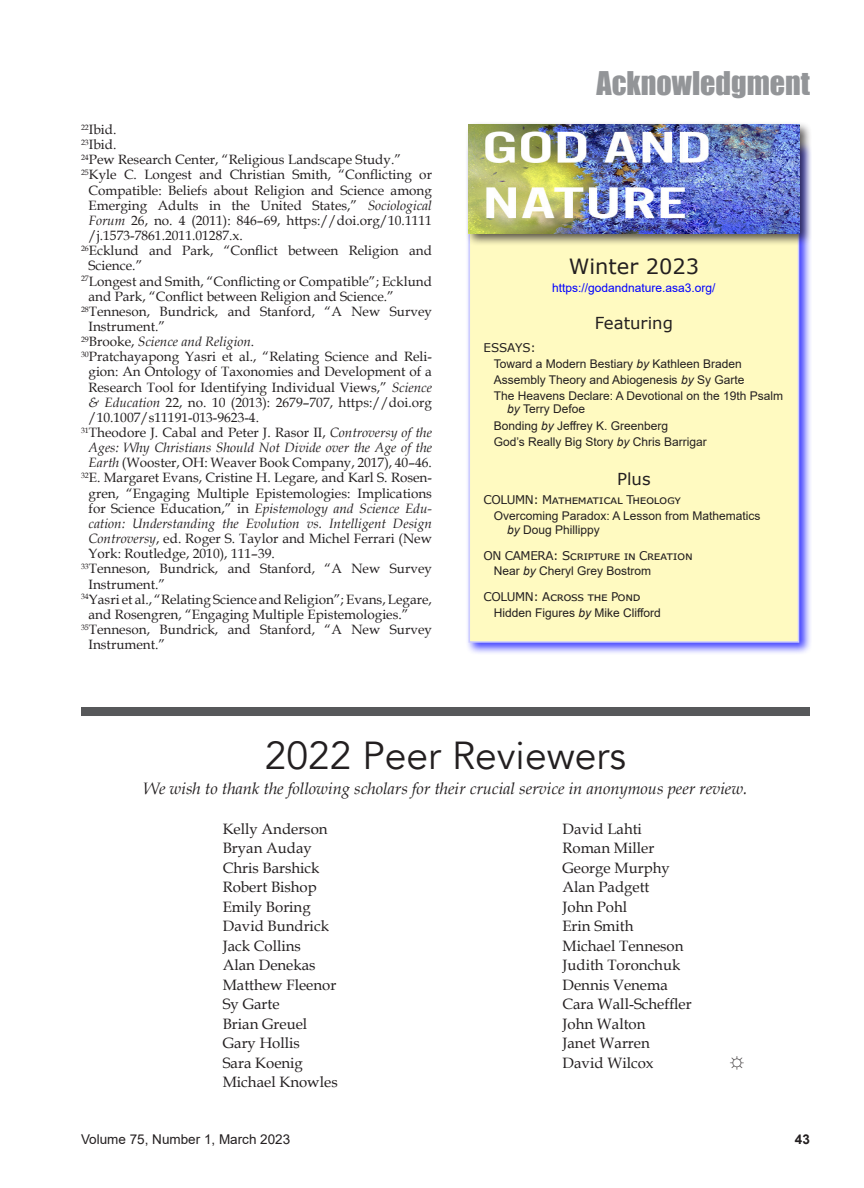
<style>
.page{position:relative;width:864px;height:1188px;background:#fff}
.page>*{position:absolute;margin:0;border:0;box-sizing:border-box;transform-origin:0 0}
.t1{font:39px "Avenir";color:#231f20}
.t2{font:30px "Impact";color:#939598}
.t3{font:21px "Verdana";color:#231f20}
.t4{font:italic 16.5px "Book Antiqua";color:#231f20}
.t5{font:16.5px "Verdana";color:#231f20}
.t6{font:15px/19.5px "Book Antiqua";color:#231f20}
.t7{font:13.5px "Book Antiqua";color:#231f20}
.t8{font:italic 13.5px "Book Antiqua";color:#231f20}
.t9{font:13.5px "Arial";color:#231f20}
.t10{font:700 13.5px "Arial";color:#231f20}
.t11{font:12px/16.2px "Arial";color:#231f20}
.t12{font:12px "Verdana";letter-spacing:-.035em;color:#231f20}
.t13{font:12px "Arial";color:#00f}
.s1{font-style:italic}
.s2{font-style:normal}
</style>
<div class="page">
<div style="left:81px;top:707px;width:729px;height:9px;background:#57585a"></div>
<div style="left:465px;top:140px;width:347px;height:515px;background:#00f;opacity:.75"></div>
<div style="left:469px;top:144px;width:330px;height:498px;background:#fffac1"></div>
<div style="left:469px;top:143px;width:330px;height:500px;border:2px solid #ccf"></div>
<div style="left:465px;top:121px;width:347px;height:125px;background:#231f20;opacity:.75"></div>
<img style="left:469px;top:124px;width:330px;height:109px">
<p class="t7" style="left:81px;top:120px;width:37px"><sup>22</sup>Ibid.</p>
<p class="t7" style="left:81px;top:135px;width:37px"><sup>23</sup>Ibid.</p>
<p class="t7" style="left:81px;top:150px;width:322px"><sup>24</sup>Pew Research Center, “Religious Landscape Study.”</p>
<p class="t7" style="left:81px;top:165px;width:353px"><sup>25</sup>Kyle C. Longest and Christian Smith, “Conflicting or</p>
<p class="t7" style="left:89px;top:181px;width:345px">Compatible: Beliefs about Religion and Science among</p>
<p class="t7" style="left:89px;top:196px;width:345px">Emerging Adults in the United States,” <span class="s1">Sociological</span></p>
<p class="t7" style="left:89px;top:211px;width:345px"><span class="s1">Forum</span> 26, no. 4 (2011): 846–69, https://doi.org/10.1111</p>
<p class="t7" style="left:89px;top:226px;width:156px">/j.1573-7861.2011.01287.x.</p>
<p class="t7" style="left:81px;top:241px;width:353px"><sup>26</sup>Ecklund and Park, “Conflict between Religion and</p>
<p class="t7" style="left:89px;top:256px;width:55px">Science.”</p>
<p class="t7" style="left:81px;top:272px;width:353px"><sup>27</sup>Longest and Smith, “Conflicting or Compatible”; Ecklund</p>
<p class="t7" style="left:89px;top:287px;width:307px">and Park, “Conflict between Religion and Science.”</p>
<p class="t7" style="left:81px;top:302px;width:353px"><sup>28</sup>Tenneson, Bundrick, and Stanford, “A New Survey</p>
<p class="t7" style="left:89px;top:317px;width:78px">Instrument.”</p>
<p class="t8" style="left:81px;top:332px;width:175px"><sup>29</sup><span class="s2">Brooke,</span> Science and Religion<span class="s2">.</span></p>
<p class="t7" style="left:81px;top:347px;width:353px"><sup>30</sup>Pratchayapong Yasri et al., “Relating Science and Reli-</p>
<p class="t7" style="left:89px;top:362px;width:345px">gion: An Ontology of Taxonomies and Development of a</p>
<p class="t7" style="left:89px;top:378px;width:345px">Research Tool for Identifying Individual Views,” <span class="s1">Science</span></p>
<p class="t7" style="left:89px;top:393px;width:345px"><span class="s1">&amp; Education</span> 22, no. 10 (2013): 2679–707, https://doi.org</p>
<p class="t7" style="left:89px;top:408px;width:172px">/10.1007/s11191-013-9623-4.</p>
<p class="t7" style="left:81px;top:423px;width:352px"><sup>31</sup>Theodore J. Cabal and Peter J. Rasor II, <span class="s1">Controversy of the</span></p>
<p class="t8" style="left:89px;top:438px;width:345px">Ages: Why Christians Should Not Divide over the Age of the</p>
<p class="t7" style="left:89px;top:453px;width:345px"><span class="s1">Earth</span> (Wooster, OH: Weaver Book Company, 2017), 40–46.</p>
<p class="t7" style="left:81px;top:468px;width:353px"><sup>32</sup>E. Margaret Evans, Cristine H. Legare, and Karl S. Rosen-</p>
<p class="t7" style="left:89px;top:484px;width:345px">gren, “Engaging Multiple Epistemologies: Implications</p>
<p class="t8" style="left:89px;top:499px;width:345px"><span class="s2">for Science Education,” in</span> Epistemology and Science Edu-</p>
<p class="t8" style="left:89px;top:514px;width:345px">cation: Understanding the Evolution vs. Intelligent Design</p>
<p class="t7" style="left:89px;top:529px;width:345px"><span class="s1">Controversy</span>, ed. Roger S. Taylor and Michel Ferrari (New</p>
<p class="t7" style="left:89px;top:544px;width:188px">York: Routledge, 2010), 111–39.</p>
<p class="t7" style="left:81px;top:559px;width:353px"><sup>33</sup>Tenneson, Bundrick, and Stanford, “A New Survey</p>
<p class="t7" style="left:89px;top:575px;width:78px">Instrument.”</p>
<p class="t7" style="left:81px;top:590px;width:353px"><sup>34</sup>Yasri et al., “Relating Science and Religion”; Evans, Legare,</p>
<p class="t7" style="left:89px;top:605px;width:322px">and Rosengren, “Engaging Multiple Epistemologies.”</p>
<p class="t7" style="left:81px;top:620px;width:353px"><sup>35</sup>Tenneson, Bundrick, and Stanford, “A New Survey</p>
<p class="t7" style="left:89px;top:635px;width:78px">Instrument.”</p>
<h2 class="t2" style="left:596px;top:60px;width:215px">Acknowledgment</h2>
<h3 class="t3" style="left:569px;top:252px;width:132px">Winter 2023</h3>
<p class="t13" style="left:552px;top:279px;width:165px">https://godandnature.asa3.org/</p>
<p class="t5" style="left:595px;top:311px;width:80px">Featuring</p>
<p class="t12" style="left:484px;top:339px;width:54px">ESSAYS:</p>
<p class="t11" style="left:494px;top:355px;width:291px">Toward a Modern Bestiary <span class="s1">by</span> Kathleen Braden<br>Assembly Theory and Abiogenesis <span class="s1">by</span> Sy Garte<br>The Heavens Declare: A Devotional on the 19th Psalm</p>
<p class="t11" style="left:494px;top:401px;width:215px;text-indent:14px"><span class="s1">by</span> Terry Defoe<br>Bonding <span class="s1">by</span> Jeffrey K. Greenberg<br>God’s Really Big Story <span class="s1">by</span> Chris Barrigar</p>
<p class="t5" style="left:617px;top:468px;width:35px">Plus</p>
<p class="t12" style="left:484px;top:492px;width:199px">COLUMN: Mathematical Theology</p>
<p class="t11" style="left:507px;top:509px;width:255px;line-height:13.5px;text-indent:-14px">Overcoming Paradox: A Lesson from Mathematics <span class="s1">by</span> Doug Phillippy</p>
<p class="t12" style="left:484px;top:547px;width:211px">ON CAMERA: Scripture in Creation</p>
<p class="t11" style="left:494px;top:563px;width:159px">Near <span class="s1">by</span> Cheryl Grey Bostrom</p>
<p class="t12" style="left:484px;top:589px;width:159px">COLUMN: Across the Pond</p>
<p class="t11" style="left:494px;top:604px;width:169px">Hidden Figures <span class="s1">by</span> Mike Clifford</p>
<h1 class="t1" style="left:265px;top:732px;width:363px">2022 Peer Reviewers</h1>
<p class="t4" style="left:144px;top:777px;width:605px">We wish to thank the following scholars for their crucial service in anonymous peer review.</p>
<p class="t6" style="left:223px;top:819px;width:116px">Kelly Anderson<br>Bryan Auday<br>Chris Barshick<br>Robert Bishop<br>Emily Boring<br>David Bundrick<br>Jack Collins<br>Alan Denekas<br>Matthew Fleenor<br>Sy Garte<br>Brian Greuel<br>Gary Hollis<br>Sara Koenig<br>Michael Knowles</p>
<p class="t6" style="left:562px;top:819px;width:131px">David Lahti<br>Roman Miller<br>George Murphy<br>Alan Padgett<br>John Pohl<br>Erin Smith<br>Michael Tenneson<br>Judith Toronchuk<br>Dennis Venema<br>Cara Wall-Scheffler<br>John Walton<br>Janet Warren<br>David Wilcox</p>
<p class="t6" style="left:730px;top:1053px;width:15px">☼</p>
<p class="t9" style="left:81px;top:1130px;width:211px">Volume 75, Number 1, March 2023</p>
<p class="t10" style="left:795px;top:1130px;width:17px">43</p>
</div>
